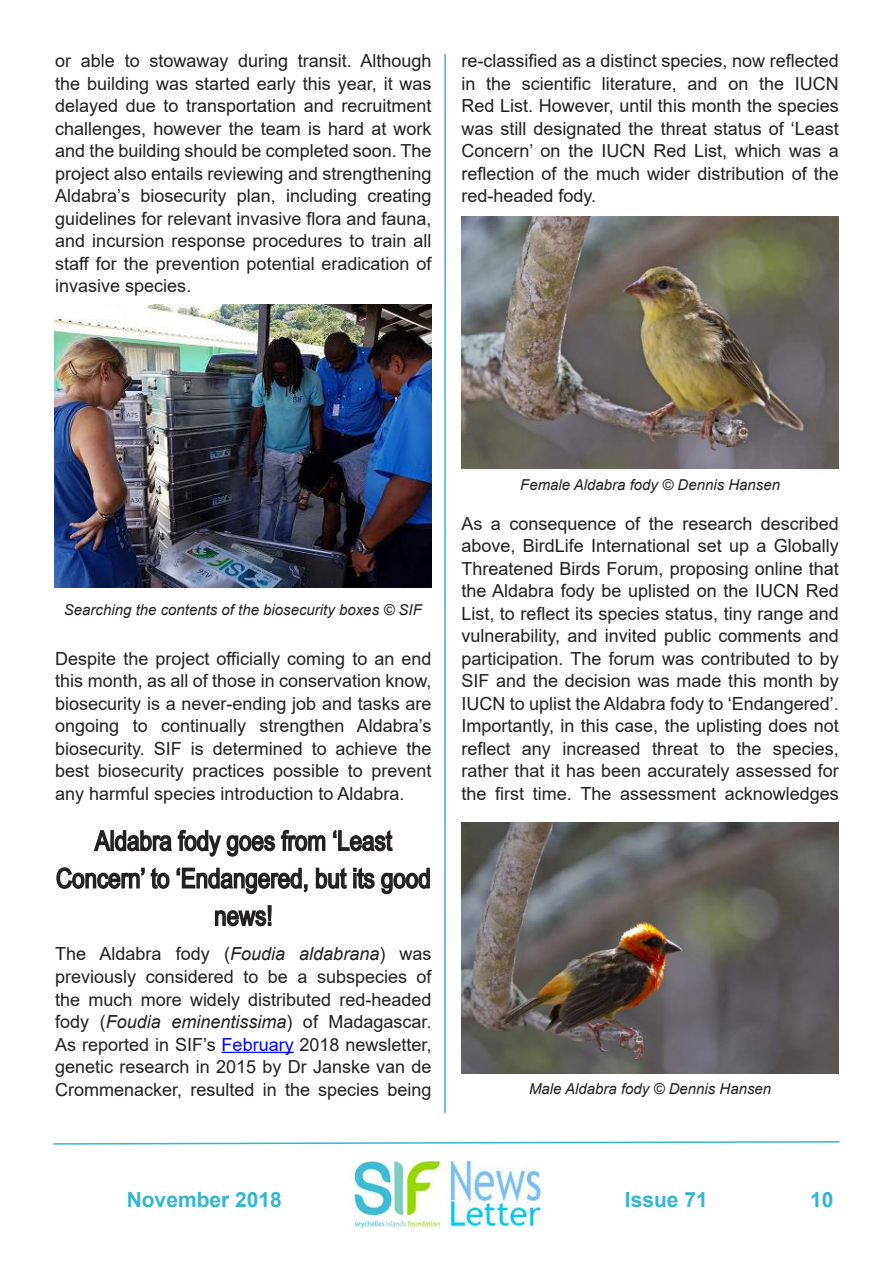
<style>
.page{position:relative;width:893px;height:1263px;background:#fff}
.page>*{position:absolute;margin:0;border:0;box-sizing:border-box;transform-origin:0 0}
.t1{font:27px/37.5px "Arial Narrow";color:#231f20;text-align:center}
.t2{font:700 21px "Arial";color:#34b6d0}
.t3{font:18px/22.5px "Arial";color:#231f20;text-align:justify}
.t4{font:italic 15px "Arial";color:#231f20}
.s1{font-style:italic}
.s2{color:#00f}
</style>
<div class="page">
<svg style="left:53px;top:1141px;width:787px;height:4px"></svg>
<img style="left:349px;top:1162px;width:194px;height:65px">
<hr style="left:222px;top:1052px;width:72px;height:1px;background:#00f">
<svg style="left:93px;top:829px;width:233px;height:28px"></svg>
<svg style="left:332px;top:830px;width:61px;height:22px"></svg>
<svg style="left:56px;top:867px;width:252px;height:28px"></svg>
<svg style="left:315px;top:867px;width:115px;height:28px"></svg>
<svg style="left:214px;top:905px;width:58px;height:22px"></svg>
<hr style="left:444px;top:55px;width:2px;height:1058px;background:#34b6d0">
<img style="left:54px;top:305px;width:378px;height:283px">
<img style="left:461px;top:217px;width:378px;height:252px">
<img style="left:461px;top:822px;width:378px;height:252px">
<p class="t3" style="left:55px;top:49px;width:378px">or able to stowaway during transit. Although the building was started early this year, it was delayed due to transportation and recruitment challenges, however the team is hard at work and the building should be completed soon. The project also entails reviewing and strengthening Aldabra’s biosecurity plan, including creating guidelines for relevant invasive flora and fauna, and incursion response procedures to train all staff for the prevention potential eradication of invasive species.</p>
<p class="t3" style="left:461px;top:49px;width:379px">re-classified as a distinct species, now reflected in the scientific literature, and on the IUCN Red List. However, until this month the species was still designated the threat status of ‘Least Concern’ on the IUCN Red List, which was a reflection of the much wider distribution of the red-headed fody.</p>
<p class="t4" style="left:64px;top:600px;width:359px">Searching the contents of the biosecurity boxes © SIF</p>
<p class="t3" style="left:55px;top:647px;width:378px">Despite the project officially coming to an end this month, as all of those in conservation know, biosecurity is a never-ending job and tasks are ongoing to continually strengthen Aldabra’s biosecurity. SIF is determined to achieve the best biosecurity practices possible to prevent any harmful species introduction to Aldabra.</p>
<h1 class="t1" style="left:56px;top:821px;width:376px">Aldabra fody goes from ‘Least<br>Concern’ to ‘Endangered, but its good news!</h1>
<p class="t3" style="left:55px;top:943px;width:378px">The Aldabra fody (<span class="s1">Foudia aldabrana</span>) was previously considered to be a subspecies of the much more widely distributed red-headed fody (<span class="s1">Foudia eminentissima</span>) of Madagascar.<br>As reported in SIF’s <span class="s2">February</span> 2018 newsletter, genetic research in 2015 by Dr Janske van de Crommenacker, resulted in the species being</p>
<p class="t4" style="left:520px;top:475px;width:261px">Female Aldabra fody © Dennis Hansen</p>
<p class="t3" style="left:461px;top:512px;width:379px">As a consequence of the research described above, BirdLife International set up a Globally Threatened Birds Forum, proposing online that the Aldabra fody be uplisted on the IUCN Red List, to reflect its species status, tiny range and vulnerability, and invited public comments and participation. The forum was contributed to by SIF and the decision was made this month by IUCN to uplist the Aldabra fody to ‘Endangered’.<br>Importantly, in this case, the uplisting does not reflect any increased threat to the species, rather that it has been accurately assessed for the first time. The assessment acknowledges</p>
<p class="t4" style="left:529px;top:1079px;width:244px">Male Aldabra fody © Dennis Hansen</p>
<p class="t2" style="left:127px;top:1185px;width:157px">November 2018</p>
<p class="t2" style="left:625px;top:1185px;width:84px">Issue 71</p>
<p class="t2" style="left:810px;top:1184px;width:25px">10</p>
</div>
